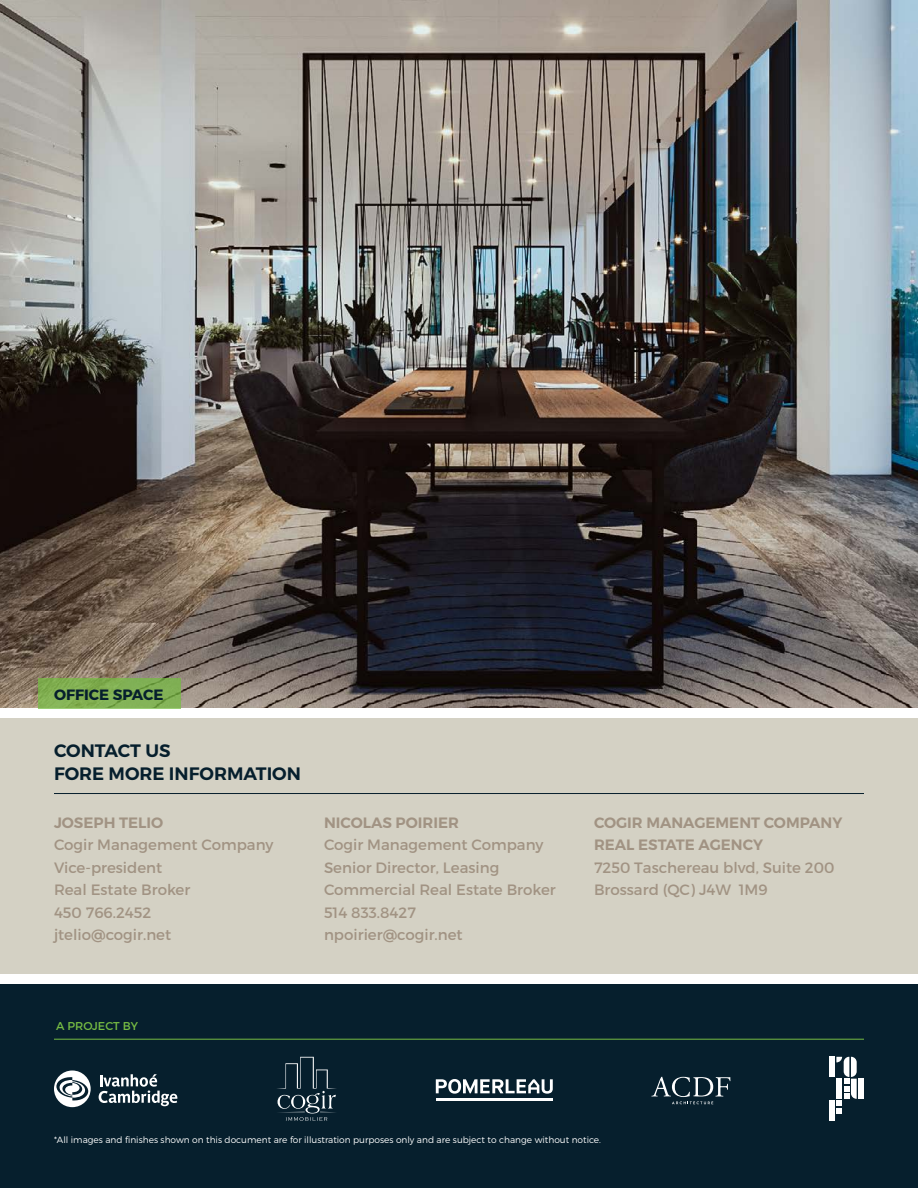
<style>
.page{position:relative;width:918px;height:1188px;background:#fff}
.page>*{position:absolute;margin:0;border:0;box-sizing:border-box;transform-origin:0 0}
.t1{font:18px/22.5px "Trueno S Bd";color:#061f2d}
.t2{font:15px/22.5px "Trueno Rg";color:#a19383}
.t3{font:15px/22.5px "Trueno S Bd";color:#a19383}
.t4{font:15px "Trueno Bd";color:#061f2d}
.t5{font:11.4px "Trueno Rg";color:#76bc43}
.t6{font:9px "Trueno Lt";color:#fff}
</style>
<div class="page">
<img style="left:0;top:0;width:918px;height:708px">
<div style="left:0;top:984px;width:918px;height:204px;background:#061f2d"></div>
<div style="left:0;top:718px;width:918px;height:256px;background:#d4d1c4"></div>
<svg style="left:54px;top:1071px;width:37px;height:36px"></svg>
<svg style="left:99px;top:1074px;width:78px;height:32px"></svg>
<svg style="left:277px;top:1057px;width:59px;height:64px"></svg>
<hr style="left:436px;top:1098px;width:117px;height:2px;background:#fff">
<svg style="left:436px;top:1079px;width:117px;height:15px"></svg>
<hr style="left:54px;top:1039px;width:810px;height:1px;background:#76bc43">
<hr style="left:54px;top:793px;width:810px;height:1px;background:#061f2d">
<div style="left:829px;top:1057px;width:6px;height:20px;background:#fff"></div>
<div style="left:829px;top:1101px;width:6px;height:20px;background:#fff"></div>
<div style="left:858px;top:1079px;width:6px;height:20px;background:#fff"></div>
<svg style="left:836px;top:1057px;width:21px;height:56px"></svg>
<svg style="left:651px;top:1077px;width:79px;height:27px"></svg>
<svg style="left:39px;top:678px;width:142px;height:31px;background:#81b053"></svg>
<p class="t4" style="left:54px;top:685px;width:111px">OFFICE SPACE</p>
<p class="t1" style="left:54px;top:740px;width:249px">CONTACT US<br>FORE MORE INFORMATION</p>
<p class="t3" style="left:54px;top:811px;width:111px">JOSEPH TELIO</p>
<p class="t2" style="left:54px;top:834px;width:221px">Cogir Management Company<br>Vice-president<br>Real Estate Broker<br>450 766.2452<br>jtelio@cogir.net</p>
<p class="t3" style="left:324px;top:811px;width:137px">NICOLAS POIRIER</p>
<p class="t2" style="left:324px;top:834px;width:233px">Cogir Management Company<br>Senior Director, Leasing<br>Commercial Real Estate Broker<br>514 833.8427 npoirier@cogir.net</p>
<p class="t5" style="left:56px;top:1019px;width:83px">A PROJECT BY</p>
<p class="t3" style="left:594px;top:811px;width:250px">COGIR MANAGEMENT COMPANY<br>REAL ESTATE AGENCY</p>
<p class="t2" style="left:594px;top:856px;width:242px">7250 Taschereau blvd, Suite 200<br>Brossard (QC) J4W 1M9</p>
<p class="t6" style="left:54px;top:1134px;width:548px">*All images and finishes shown on this document are for illustration purposes only and are subject to change without notice.</p>
</div>
